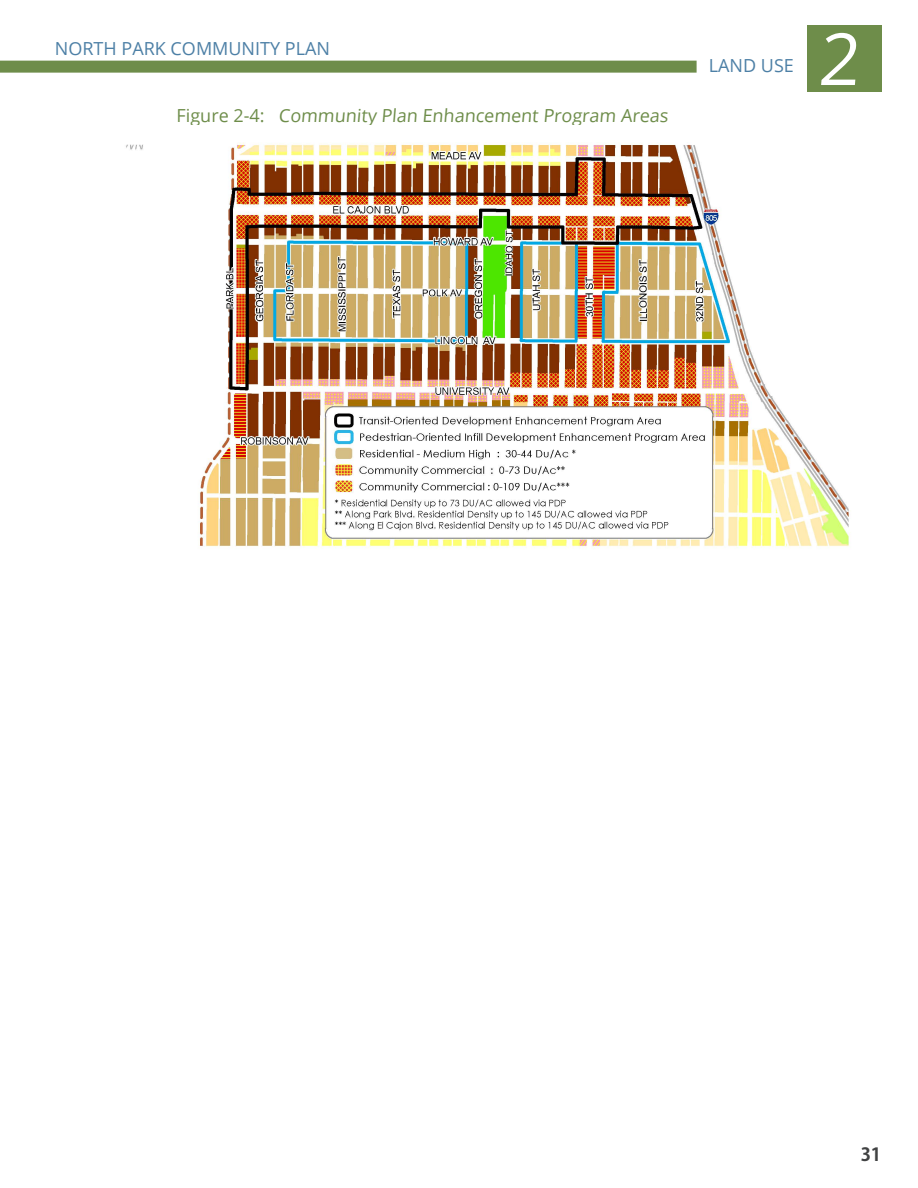
<style>
.page{position:relative;width:918px;height:1188px;background:#fff}
.page>*{position:absolute;margin:0;border:0;box-sizing:border-box;transform-origin:0 0}
.t1{font:72px "Open Sans";color:#fff}
.t2{font:18px "Open Sans";color:#6e8d4a}
.t3{font:18px "Open Sans";color:#4d80a6}
.t4{font:700 18px "Koz Go Pr 6 N";color:#414243}
</style>
<div class="page">
<div style="left:0;top:61px;width:697px;height:12px;background:#6e8d4a"></div>
<div style="left:807px;top:25px;width:74px;height:67px;background:#6e8d4a"></div>
<img style="left:126px;top:142px;width:724px;height:407px">
<p class="t3" style="left:55px;top:36px;width:277px">NORTH PARK COMMUNITY PLAN</p>
<p class="t2" style="left:177px;top:103px;width:495px">Figure 2-4: Community Plan Enhancement Program Areas</p>
<p class="t3" style="left:709px;top:53px;width:87px">LAND USE</p>
<h1 class="t1" style="left:818px;top:10px;width:51px">2</h1>
<p class="t4" style="left:861px;top:1144px;width:22px">31</p>
</div>
